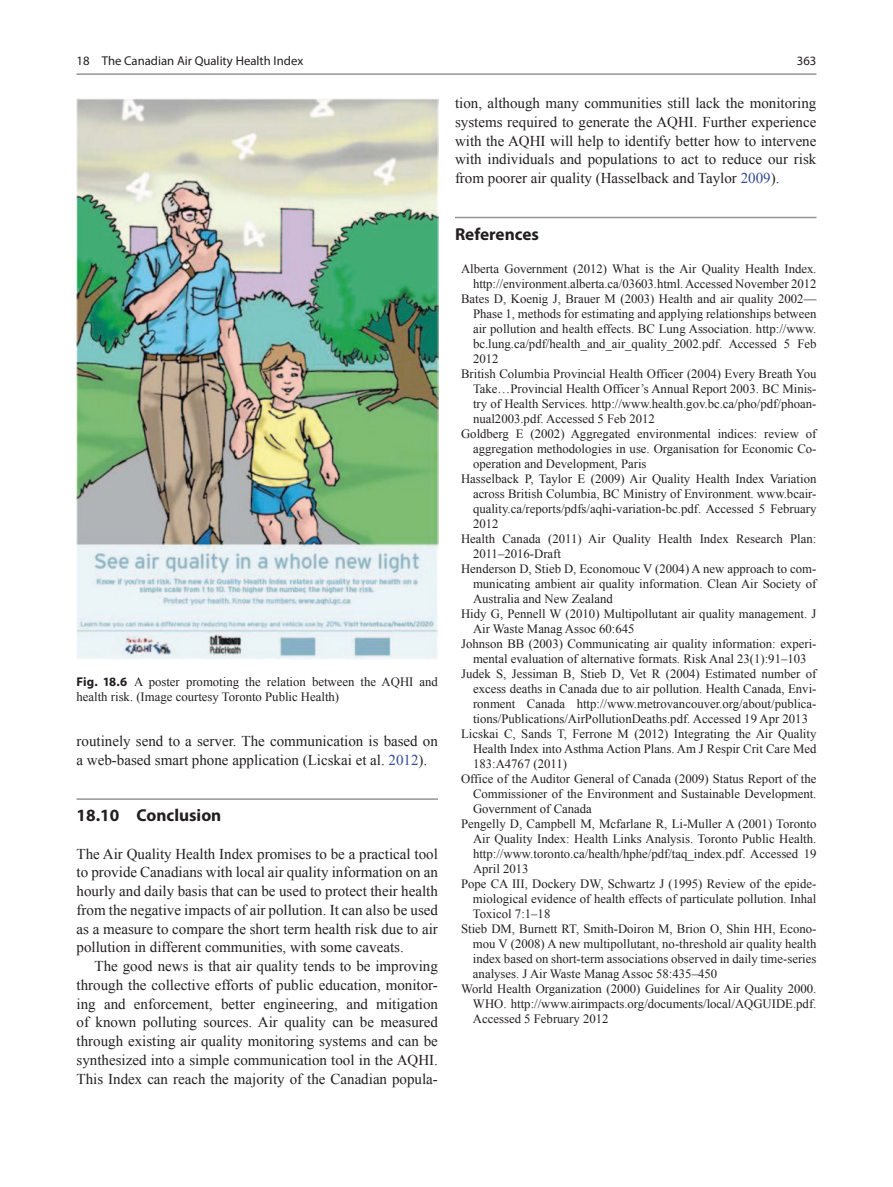
<style>
.page{position:relative;width:893px;height:1187px;background:#fff}
.page>*{position:absolute;margin:0;border:0;box-sizing:border-box;transform-origin:0 0}
.t1{font:700 17.25px "Myriad Pro";color:#231f20}
.t2{font:15px/18.8px "Times New Roman";color:#231f20;text-align:justify}
.t3{font:12.75px/15px "Times New Roman";color:#231f20}
.t4{font:12.75px "Myriad Pro";color:#231f20}
.s1{font-family:"Myriad Pro";font-weight:700}
.s2{color:#324a97}
</style>
<div class="page">
<hr style="left:77px;top:73px;width:739px;height:2px;background:#949699">
<hr style="left:77px;top:798px;width:361px;height:1px;background:#949699">
<hr style="left:455px;top:217px;width:361px;height:1px;background:#949699">
<img style="left:77px;top:99px;width:361px;height:560px">
<p class="t4" style="left:77px;top:53px;width:228px">18 The Canadian Air Quality Health Index</p>
<p class="t4" style="left:797px;top:53px;width:21px">363</p>
<p class="t3" style="left:77px;top:673px;width:363px"><span class="s1">Fig. 18.6</span> A poster promoting the relation between the AQHI and health risk. (Image courtesy Toronto Public Health)</p>
<p class="t2" style="left:77px;top:731px;width:363px">routinely send to a server. The communication is based on a web-based smart phone application (Licskai et al. <span class="s2">2012</span>).</p>
<h1 class="t1" style="left:77px;top:804px;width:146px">18.10 Conclusion</h1>
<p class="t2" style="left:77px;top:844px;width:363px">The Air Quality Health Index promises to be a practical tool to provide Canadians with local air quality information on an hourly and daily basis that can be used to protect their health from the negative impacts of air pollution. It can also be used as a measure to compare the short term health risk due to air pollution in different communities, with some caveats.</p>
<p class="t2" style="left:77px;top:956px;width:363px;text-indent:18px">The good news is that air quality tends to be improving through the collective efforts of public education, monitor&shy;ing and enforcement, better engineering, and mitigation of known polluting sources. Air quality can be measured through existing air quality monitoring systems and can be synthesized into a simple communication tool in the AQHI.<br>This Index can reach the majority of the Canadian popula-</p>
<p class="t2" style="left:455px;top:94px;width:363px">tion, although many communities still lack the monitoring systems required to generate the AQHI. Further experience with the AQHI will help to identify better how to intervene with individuals and populations to act to reduce our risk from poorer air quality (Hasselback and Taylor <span class="s2">2009</span>).</p>
<h1 class="t1" style="left:455px;top:222px;width:85px">References</h1>
<p class="t3" style="left:461px;top:261px;width:357px">Alberta Government (2012) What is the Air Quality Health Index.</p>
<p class="t3" style="left:473px;top:276px;width:345px">http://environment.alberta.ca/03603.html. Accessed November 2012</p>
<p class="t3" style="left:461px;top:291px;width:357px">Bates D, Koenig J, Brauer M (2003) Health and air quality 2002—</p>
<p class="t3" style="left:473px;top:306px;width:345px">Phase 1, methods for estimating and applying relationships between</p>
<p class="t3" style="left:473px;top:321px;width:345px">air pollution and health effects. BC Lung Association. http://www.</p>
<p class="t3" style="left:473px;top:336px;width:345px">bc.lung.ca/pdf/health_and_air_quality_2002.pdf. Accessed 5 Feb</p>
<p class="t3" style="left:473px;top:351px;width:27px">2012</p>
<p class="t3" style="left:461px;top:366px;width:357px">British Columbia Provincial Health Officer (2004) Every Breath You</p>
<p class="t3" style="left:473px;top:381px;width:345px">Take…Provincial Health Officer’s Annual Report 2003. BC Minis-</p>
<p class="t3" style="left:473px;top:396px;width:345px">try of Health Services. http://www.health.gov.bc.ca/pho/pdf/phoan-</p>
<p class="t3" style="left:473px;top:411px;width:184px">nual2003.pdf. Accessed 5 Feb 2012</p>
<p class="t3" style="left:461px;top:426px;width:357px">Goldberg E (2002) Aggregated environmental indices: review of</p>
<p class="t3" style="left:473px;top:441px;width:345px">aggregation methodologies in use. Organisation for Economic Co-</p>
<p class="t3" style="left:473px;top:456px;width:175px">operation and Development, Paris</p>
<p class="t3" style="left:461px;top:471px;width:357px">Hasselback P, Taylor E (2009) Air Quality Health Index Variation</p>
<p class="t3" style="left:473px;top:486px;width:345px">across British Columbia, BC Ministry of Environment. www.bcair-</p>
<p class="t3" style="left:473px;top:501px;width:345px">quality.ca/reports/pdfs/aqhi-variation-bc.pdf. Accessed 5 February</p>
<p class="t3" style="left:473px;top:516px;width:27px">2012</p>
<p class="t3" style="left:461px;top:531px;width:357px">Health Canada (2011) Air Quality Health Index Research Plan:</p>
<p class="t3" style="left:473px;top:546px;width:90px">2011–2016-Draft</p>
<p class="t3" style="left:461px;top:561px;width:357px">Henderson D, Stieb D, Economouc V (2004) A new approach to com-</p>
<p class="t3" style="left:473px;top:576px;width:345px">municating ambient air quality information. Clean Air Society of</p>
<p class="t3" style="left:473px;top:591px;width:141px">Australia and New Zealand</p>
<p class="t3" style="left:461px;top:606px;width:357px">Hidy G, Pennell W (2010) Multipollutant air quality management. J</p>
<p class="t3" style="left:473px;top:621px;width:163px">Air Waste Manag Assoc 60:645</p>
<p class="t3" style="left:461px;top:636px;width:357px">Johnson BB (2003) Communicating air quality information: experi-</p>
<p class="t3" style="left:473px;top:651px;width:335px">mental evaluation of alternative formats. Risk Anal 23(1):91–103</p>
<p class="t3" style="left:461px;top:666px;width:357px">Judek S, Jessiman B, Stieb D, Vet R (2004) Estimated number of</p>
<p class="t3" style="left:473px;top:681px;width:345px">excess deaths in Canada due to air pollution. Health Canada, Envi-</p>
<p class="t3" style="left:473px;top:696px;width:345px">ronment Canada http://www.metrovancouver.org/about/publica-</p>
<p class="t3" style="left:473px;top:711px;width:337px">tions/Publications/AirPollutionDeaths.pdf. Accessed 19 Apr 2013</p>
<p class="t3" style="left:461px;top:726px;width:357px">Licskai C, Sands T, Ferrone M (2012) Integrating the Air Quality</p>
<p class="t3" style="left:473px;top:741px;width:345px">Health Index into Asthma Action Plans. Am J Respir Crit Care Med</p>
<p class="t3" style="left:473px;top:756px;width:96px">183:A4767 (2011)</p>
<p class="t3" style="left:461px;top:771px;width:357px">Office of the Auditor General of Canada (2009) Status Report of the</p>
<p class="t3" style="left:473px;top:786px;width:345px">Commissioner of the Environment and Sustainable Development.</p>
<p class="t3" style="left:473px;top:801px;width:120px">Government of Canada</p>
<p class="t3" style="left:461px;top:816px;width:357px">Pengelly D, Campbell M, Mcfarlane R, Li-Muller A (2001) Toronto</p>
<p class="t3" style="left:473px;top:831px;width:345px">Air Quality Index: Health Links Analysis. Toronto Public Health.</p>
<p class="t3" style="left:473px;top:846px;width:345px">http://www.toronto.ca/health/hphe/pdf/taq_index.pdf. Accessed 19</p>
<p class="t3" style="left:473px;top:861px;width:57px">April 2013</p>
<p class="t3" style="left:461px;top:876px;width:357px">Pope CA III, Dockery DW, Schwartz J (1995) Review of the epide-</p>
<p class="t3" style="left:473px;top:891px;width:345px">miological evidence of health effects of particulate pollution. Inhal</p>
<p class="t3" style="left:473px;top:906px;width:79px">Toxicol 7:1–18</p>
<p class="t3" style="left:461px;top:921px;width:357px">Stieb DM, Burnett RT, Smith-Doiron M, Brion O, Shin HH, Econo-</p>
<p class="t3" style="left:473px;top:936px;width:345px">mou V (2008) A new multipollutant, no-threshold air quality health</p>
<p class="t3" style="left:473px;top:951px;width:345px">index based on short-term associations observed in daily time-series</p>
<p class="t3" style="left:473px;top:966px;width:246px">analyses. J Air Waste Manag Assoc 58:435–450</p>
<p class="t3" style="left:461px;top:981px;width:357px">World Health Organization (2000) Guidelines for Air Quality 2000.</p>
<p class="t3" style="left:473px;top:996px;width:345px">WHO. http://www.airimpacts.org/documents/local/AQGUIDE.pdf.</p>
<p class="t3" style="left:473px;top:1011px;width:137px">Accessed 5 February 2012</p>
</div>
